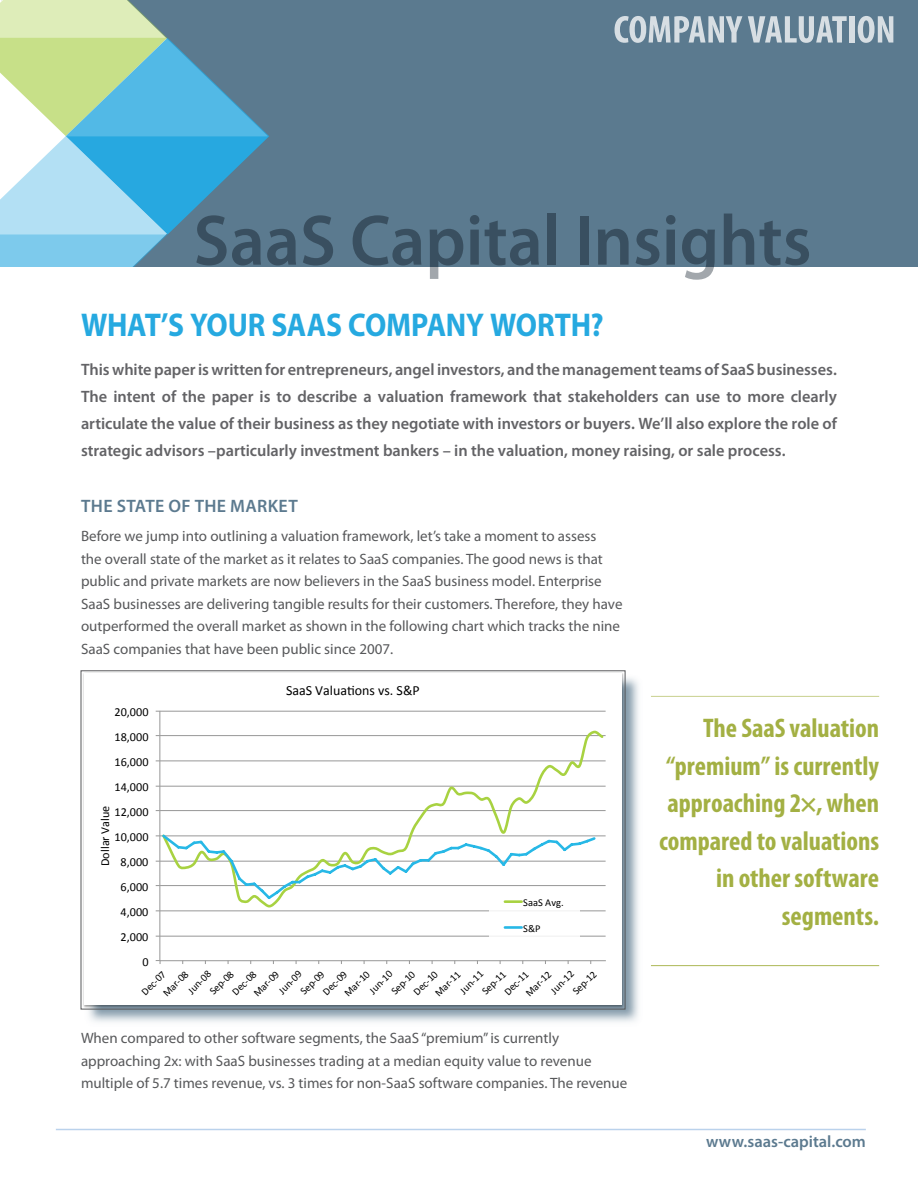
<style>
.page{position:relative;width:918px;height:1188px;background:#fff}
.page>*{position:absolute;margin:0;border:0;box-sizing:border-box;transform-origin:0 0}
.SC_-_title_1{font:700 33px "Myriad Pro";letter-spacing:-.005em;color:#26a9e0;scale:.9 1}
.SC_-_quote{font:700 condensed 27px/37.5px "Myriad Pro";color:#a3b043;text-align:right}
.SC_-_Subhead_1{font:600 18px "Myriad Pro";letter-spacing:.02em;color:#5c7a8f}
.SC_-_intro_text{font:600 16.5px/27px "Myriad Pro";letter-spacing:-.005em;color:#636366;text-align:justify}
.t1{font:600 16.5px "Myriad Pro";color:#5c7a8f}
.SC_-_body_text{font:15px/22.5px "Myriad Pro";color:#57585a}
.t2{font:13.95px "Calibri";color:#000}
.t3{font:12.15px "Calibri";color:#000}
.t4{font:10.5px "Calibri";color:#000}
</style>
<div class="page">
<hr style="left:56px;top:1129px;width:810px;height:1px;background:#b3cdea">
<hr style="left:651px;top:696px;width:228px;height:1px;background:#c8d08e">
<hr style="left:651px;top:965px;width:228px;height:1px;background:#acb856">
<div style="left:2px;top:0;width:916px;height:267px;background:#5b7a8f"></div>
<svg style="left:0;top:0;width:296px;height:267px"></svg>
<svg style="left:303px;top:215px;width:30px;height:50px"></svg>
<svg style="left:353px;top:215px;width:68px;height:50px"></svg>
<svg style="left:430px;top:229px;width:33px;height:50px"></svg>
<svg style="left:470px;top:215px;width:9px;height:50px"></svg>
<svg style="left:485px;top:221px;width:54px;height:44px"></svg>
<div style="left:547px;top:214px;width:9px;height:51px;background:#394f60"></div>
<div style="left:580px;top:216px;width:8px;height:49px;background:#394f60"></div>
<svg style="left:598px;top:229px;width:31px;height:36px"></svg>
<svg style="left:636px;top:229px;width:24px;height:36px"></svg>
<svg style="left:666px;top:215px;width:10px;height:50px"></svg>
<svg style="left:682px;top:229px;width:33px;height:51px"></svg>
<svg style="left:724px;top:214px;width:30px;height:51px"></svg>
<svg style="left:760px;top:221px;width:49px;height:44px"></svg>
<svg style="left:615px;top:16px;width:127px;height:27px"></svg>
<svg style="left:748px;top:16px;width:99px;height:27px"></svg>
<div style="left:849px;top:16px;width:5px;height:27px;background:#d7dee3"></div>
<svg style="left:858px;top:16px;width:35px;height:27px"></svg>
<div style="left:83px;top:673px;width:561px;height:355px;background:#5c7a8f;opacity:.75"></div>
<div style="left:84px;top:673px;width:538px;height:332px;background:#fff"></div>
<hr style="left:160px;top:936px;width:446px;height:1px;background:#979797">
<hr style="left:160px;top:910px;width:446px;height:1px;background:#979797">
<hr style="left:160px;top:711px;width:446px;height:1px;background:#979797">
<hr style="left:159px;top:711px;width:1px;height:250px;background:#979797">
<hr style="left:160px;top:960px;width:446px;height:1px;background:#979797">
<svg style="left:160px;top:729px;width:446px;height:179px"></svg>
<svg style="left:156px;top:832px;width:442px;height:69px"></svg>
<div style="left:489px;top:889px;width:90px;height:51px;background:#fff"></div>
<hr style="left:505px;top:900px;width:17px;height:3px;background:#a8d241">
<hr style="left:505px;top:926px;width:17px;height:3px;background:#27b8e6">
<p class="SC_-_title_1" style="left:81px;top:304px;width:582px">WHAT’S YOUR SAAS COMPANY WORTH?</p>
<p class="SC_-_intro_text" style="left:81px;top:355px;width:757px">This white paper is written for entrepreneurs, angel investors, and the management teams of SaaS businesses.<br>The intent of the paper is to describe a valuation framework that stakeholders can use to more clearly articulate the value of their business as they negotiate with investors or buyers. We’ll also explore the role of strategic advisors –particularly investment bankers – in the valuation, money raising, or sale process.</p>
<p class="SC_-_Subhead_1" style="left:81px;top:495px;width:218px">THE STATE OF THE MARKET</p>
<p class="SC_-_body_text" style="left:81px;top:525px;width:543px">Before we jump into outlining a valuation framework, let’s take a moment to assess<br>the overall state of the market as it relates to SaaS companies. The good news is that public and private markets are now believers in the SaaS business model. Enterprise SaaS businesses are delivering tangible results for their customers. Therefore, they have outperformed the overall market as shown in the following chart which tracks the nine SaaS companies that have been public since 2007.</p>
<p class="t3" style="left:115px;top:704px;width:35px">20,000</p>
<p class="t3" style="left:115px;top:729px;width:35px">18,000</p>
<p class="t3" style="left:115px;top:754px;width:35px">16,000</p>
<p class="t3" style="left:115px;top:779px;width:35px">14,000</p>
<p class="t3" style="left:97px;top:866px;width:62px;rotate:-90deg">Dollar Value</p>
<p class="t3" style="left:115px;top:804px;width:35px">12,000</p>
<p class="t3" style="left:115px;top:829px;width:35px">10,000</p>
<p class="t3" style="left:121px;top:854px;width:29px">8,000</p>
<p class="t3" style="left:121px;top:879px;width:29px">6,000</p>
<p class="t3" style="left:121px;top:904px;width:29px">4,000</p>
<p class="t3" style="left:121px;top:929px;width:29px">2,000</p>
<p class="t3" style="left:142px;top:954px;width:8px">0</p>
<p class="t2" style="left:286px;top:682px;width:135px">SaaS Valua:ons vs. S&amp;P</p>
<p class="t4" style="left:523px;top:896px;width:42px">SaaS Avg.</p>
<p class="t4" style="left:523px;top:921px;width:19px">S&amp;P</p>
<p class="t4" style="left:341px;top:990px;width:33px;rotate:-45deg">Mar--‐10</p>
<p class="t4" style="left:366px;top:987px;width:30px;rotate:-45deg">Jun--‐10</p>
<p class="t4" style="left:410px;top:989px;width:31px;rotate:-45deg">Dec--‐10</p>
<p class="t4" style="left:388px;top:988px;width:31px;rotate:-45deg">Sep--‐10</p>
<p class="t4" style="left:160px;top:990px;width:33px;rotate:-45deg">Mar--‐08</p>
<p class="t4" style="left:185px;top:987px;width:30px;rotate:-45deg">Jun--‐08</p>
<p class="t4" style="left:229px;top:989px;width:31px;rotate:-45deg">Dec--‐08</p>
<p class="t4" style="left:207px;top:988px;width:31px;rotate:-45deg">Sep--‐08</p>
<p class="t4" style="left:251px;top:990px;width:33px;rotate:-45deg">Mar--‐09</p>
<p class="t4" style="left:276px;top:987px;width:30px;rotate:-45deg">Jun--‐09</p>
<p class="t4" style="left:320px;top:989px;width:31px;rotate:-45deg">Dec--‐09</p>
<p class="t4" style="left:297px;top:988px;width:31px;rotate:-45deg">Sep--‐09</p>
<p class="t4" style="left:523px;top:990px;width:33px;rotate:-45deg">Mar--‐12</p>
<p class="t4" style="left:548px;top:987px;width:30px;rotate:-45deg">Jun--‐12</p>
<p class="t4" style="left:138px;top:989px;width:31px;rotate:-45deg">Dec--‐07</p>
<p class="t4" style="left:570px;top:988px;width:31px;rotate:-45deg">Sep--‐12</p>
<p class="t4" style="left:432px;top:990px;width:33px;rotate:-45deg">Mar--‐11</p>
<p class="t4" style="left:457px;top:987px;width:30px;rotate:-45deg">Jun--‐11</p>
<p class="t4" style="left:501px;top:989px;width:31px;rotate:-45deg">Dec--‐11</p>
<p class="t4" style="left:479px;top:988px;width:31px;rotate:-45deg">Sep--‐11</p>
<p class="SC_-_body_text" style="left:81px;top:1027px;width:548px">When compared to other software segments, the SaaS “premium” is currently approaching 2x: with SaaS businesses trading at a median equity value to revenue multiple of 5.7 times revenue, vs. 3 times for non-SaaS software companies. The revenue</p>
<p class="SC_-_quote" style="left:659px;top:709px;width:222px">The SaaS valuation “premium” is currently approaching 2×, when compared to valuations in other software segments.</p>
<p class="t1" style="left:706px;top:1131px;width:161px">www.saas-capital.com</p>
</div>
